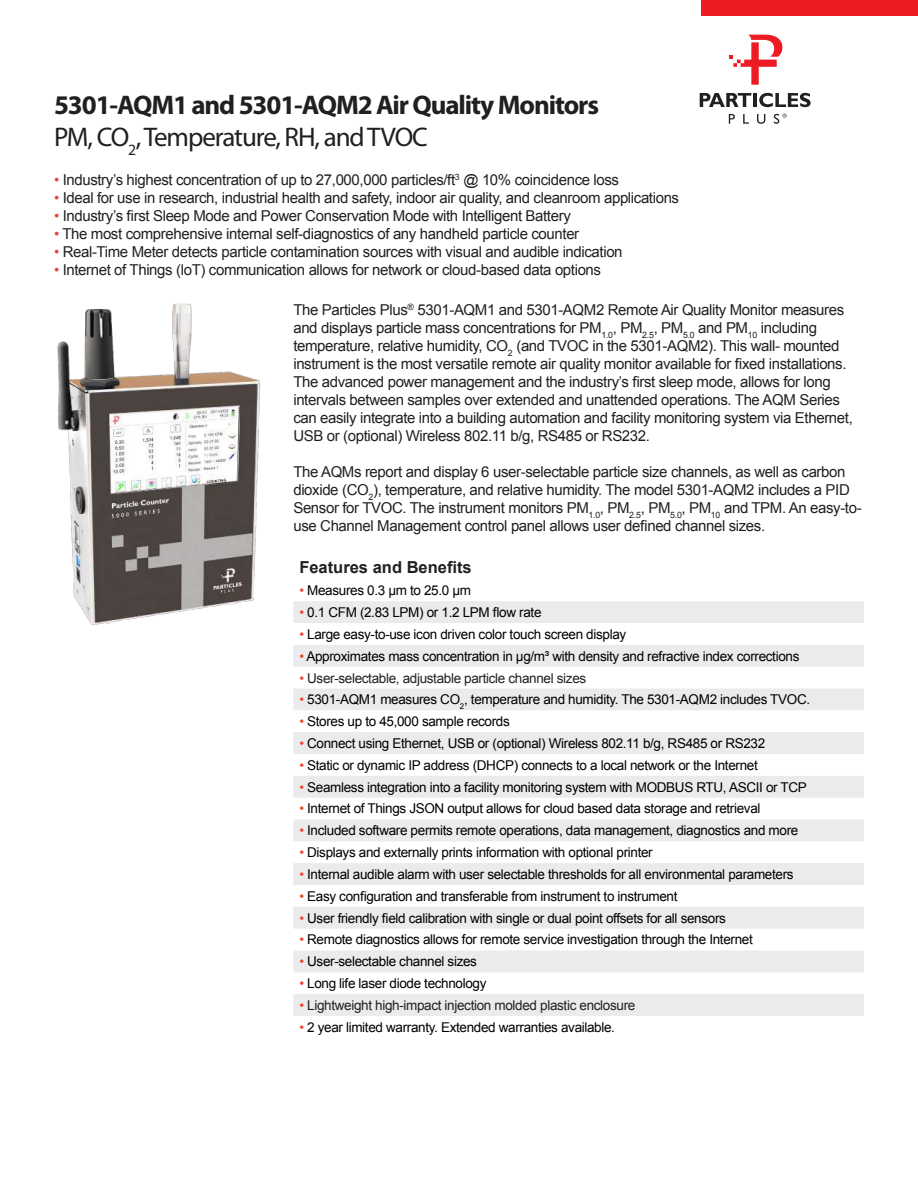
<style>
.page{position:relative;width:918px;height:1188px;background:#fff}
.page>*{position:absolute;margin:0;border:0;box-sizing:border-box;transform-origin:0 0}
.t1{font:700 27px/32.4px "Myriad Pro";letter-spacing:-.04em;color:#221f1f}
.t2{font:700 16.5px "Arial";color:#221f1f}
.t3{font:15px/18px "Arial";letter-spacing:-.025em;color:#221f1f}
.t4{font:13.5px "Arial";letter-spacing:-.025em;color:#000}
.t5{font:13.5px "Arial";letter-spacing:-.025em;color:#221f1f}
.s1{font-weight:400}
.s2{color:#ec432f}
</style>
<div class="page">
<svg style="left:729px;top:35px;width:53px;height:50px"></svg>
<svg style="left:729px;top:114px;width:6px;height:10px"></svg>
<svg style="left:743px;top:114px;width:6px;height:10px"></svg>
<svg style="left:757px;top:114px;width:8px;height:10px"></svg>
<svg style="left:774px;top:114px;width:13px;height:10px"></svg>
<svg style="left:700px;top:93px;width:51px;height:14px"></svg>
<hr style="left:753px;top:93px;width:4px;height:14px;background:#221f1f">
<svg style="left:759px;top:93px;width:52px;height:14px"></svg>
<div style="left:701px;top:0;width:217px;height:15px;background:#ed1c24"></div>
<svg style="left:293px;top:601px;width:571px;height:415px;fill:#eaebec"></svg>
<img style="left:57px;top:303px;width:204px;height:322px">
<h1 class="t1" style="left:54px;top:91px;width:547px">5301-AQM1 and 5301-AQM2 Air Quality Monitors<br><span class="s1">PM, CO</span><sub>2</sub><span class="s1">, Temperature, RH, and TVOC</span></h1>
<p class="t3" style="left:54px;top:171px;width:567px"><span class="s2">•</span> Industry’s highest concentration of up to 27,000,000 particles/ft<sup>3</sup> @ 10% coincidence loss</p>
<p class="t3" style="left:54px;top:190px;width:627px"><span class="s2">•</span> Ideal for use in research, industrial health and safety, indoor air quality, and cleanroom applications</p>
<p class="t3" style="left:54px;top:207px;width:518px"><span class="s2">•</span> Industry’s 昀椀rst Sleep Mode and Power Conservation Mode with Intelligent Battery</p>
<p class="t3" style="left:54px;top:226px;width:527px"><span class="s2">•</span> The most comprehensive internal self-diagnostics of any handheld particle counter</p>
<p class="t3" style="left:54px;top:244px;width:570px"><span class="s2">•</span> Real-Time Meter detects particle contamination sources with visual and audible indication</p>
<p class="t3" style="left:54px;top:261px;width:549px"><span class="s2">•</span> Internet of Things (loT) communication allows for network or cloud-based data options</p>
<p class="t3" style="left:293px;top:302px;width:561px">The Particles Plus<sup>®</sup> 5301-AQM1 and 5301-AQM2 Remote Air Quality Monitor measures and displays particle mass concentrations for PM<sub>1.0</sub>, PM<sub>2.5</sub>, PM<sub>5.0</sub> and PM<sub>10</sub> including temperature, relative humidity, CO<sub>2</sub> (and TVOC in the 5301-AQM2). This wall- mounted instrument is the most versatile remote air quality monitor available for 昀椀xed installations.<br>The advanced power management and the industry’s 昀椀rst sleep mode, allows for long intervals between samples over extended and unattended operations. The AQM Series can easily integrate into a building automation and facility monitoring system via Ethernet, USB or (optional) Wireless 802.11 b/g, RS485 or RS232.</p>
<p class="t3" style="left:293px;top:464px;width:570px">The AQMs report and display 6 user-selectable particle size channels, as well as carbon dioxide (CO<sub>2</sub>), temperature, and relative humidity. The model 5301-AQM2 includes a PID Sensor for TVOC. The instrument monitors PM<sub>1.0</sub>, PM<sub>2.5</sub>, PM<sub>5.0</sub>, PM<sub>10</sub> and TPM. An easy-to&shy;use Channel Management control panel allows user de昀椀ned channel sizes.</p>
<p class="t2" style="left:299px;top:557px;width:174px">Features and Bene昀椀ts</p>
<p class="t4" style="left:299px;top:582px;width:173px"><span class="s2">•</span> Measures 0.3 μm to 25.0 μm</p>
<p class="t4" style="left:299px;top:603px;width:244px"><span class="s2">•</span> 0.1 CFM (2.83 LPM) or 1.2 LPM 昀氀ow rate</p>
<p class="t4" style="left:299px;top:625px;width:328px"><span class="s2">•</span> Large easy-to-use icon driven color touch screen display</p>
<p class="t4" style="left:299px;top:647px;width:502px"><span class="s2">•</span> Approximates mass concentration in μg/m³ with density and refractive index corrections</p>
<p class="t5" style="left:299px;top:673px;width:288px"><span class="s2">•</span> User-selectable, adjustable particle channel sizes</p>
<p class="t4" style="left:299px;top:695px;width:512px"><span class="s2">•</span> 5301-AQM1 measures CO<sub>2</sub>, temperature and humidity. The 5301-AQM2 includes TVOC.</p>
<p class="t4" style="left:299px;top:713px;width:212px"><span class="s2">•</span> Stores up to 45,000 sample records</p>
<p class="t4" style="left:299px;top:734px;width:467px"><span class="s2">•</span> Connect using Ethernet, USB or (optional) Wireless 802.11 b/g, RS485 or RS232</p>
<p class="t4" style="left:299px;top:756px;width:460px"><span class="s2">•</span> Static or dynamic IP address (DHCP) connects to a local network or the Internet</p>
<p class="t4" style="left:299px;top:778px;width:509px"><span class="s2">•</span> Seamless integration into a facility monitoring system with MODBUS RTU, ASCII or TCP</p>
<p class="t4" style="left:299px;top:800px;width:463px"><span class="s2">•</span> Internet of Things JSON output allows for cloud based data storage and retrieval</p>
<p class="t4" style="left:299px;top:825px;width:500px"><span class="s2">•</span> Included software permits remote operations, data management, diagnostics and more</p>
<p class="t4" style="left:299px;top:844px;width:355px"><span class="s2">•</span> Displays and externally prints information with optional printer</p>
<p class="t4" style="left:299px;top:869px;width:496px"><span class="s2">•</span> Internal audible alarm with user selectable thresholds for all environmental parameters</p>
<p class="t4" style="left:299px;top:887px;width:380px"><span class="s2">•</span> Easy con昀椀guration and transferable from instrument to instrument</p>
<p class="t4" style="left:299px;top:909px;width:428px"><span class="s2">•</span> User friendly 昀椀eld calibration with single or dual point offsets for all sensors</p>
<p class="t4" style="left:299px;top:935px;width:455px"><span class="s2">•</span> Remote diagnostics allows for remote service investigation through the Internet</p>
<p class="t4" style="left:299px;top:956px;width:179px"><span class="s2">•</span> User-selectable channel sizes</p>
<p class="t4" style="left:299px;top:975px;width:189px"><span class="s2">•</span> Long life laser diode technology</p>
<p class="t5" style="left:299px;top:996px;width:337px"><span class="s2">•</span> Lightweight high-impact injection molded plastic enclosure</p>
<p class="t4" style="left:299px;top:1018px;width:317px"><span class="s2">•</span> 2 year limited warranty. Extended warranties available.</p>
</div>
